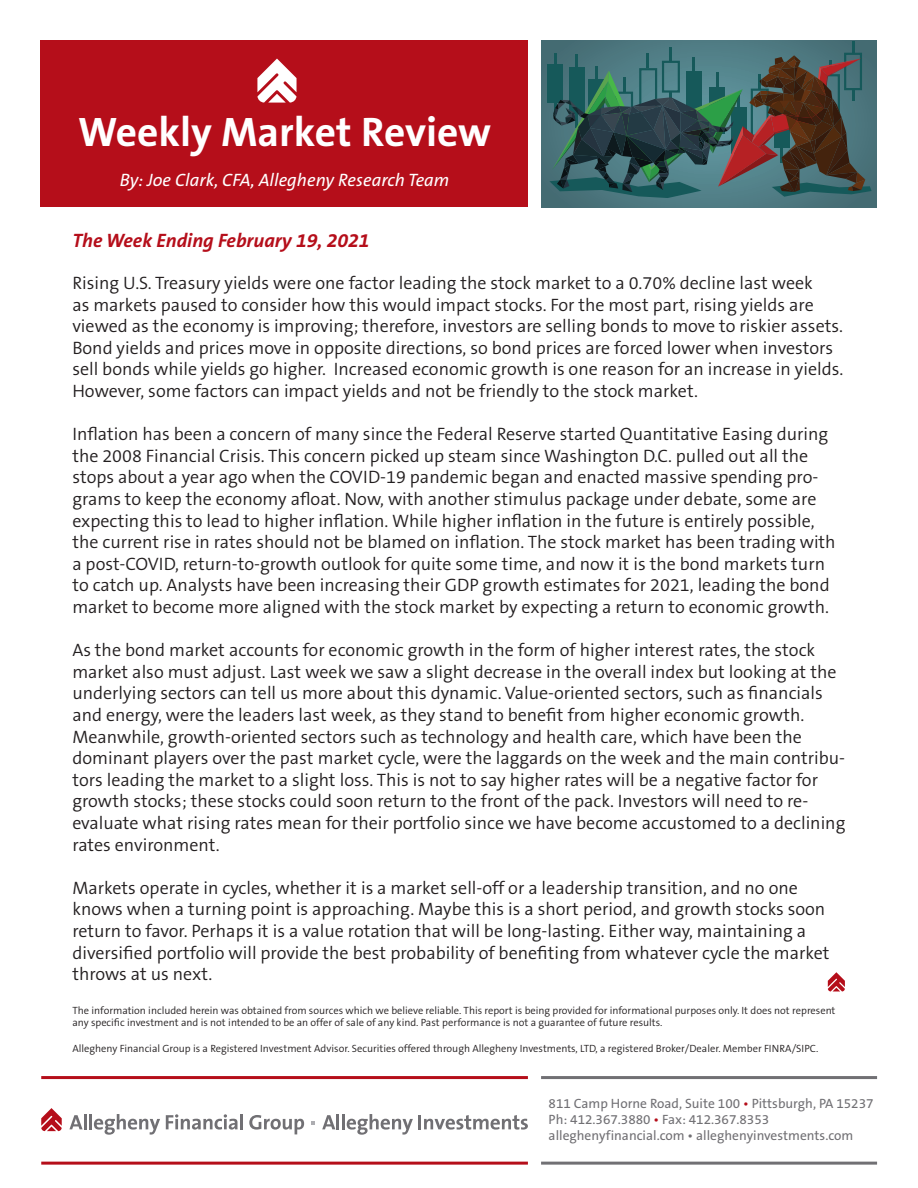
<style>
.page{position:relative;width:918px;height:1188px;background:#fff}
.page>*{position:absolute;margin:0;border:0;box-sizing:border-box;transform-origin:0 0}
.t1{font:700 41.4px "The Sans B7";color:#fff}
.t2{font:italic 700 19.5px "The Sans B7";color:#b50e1a}
.t3{font:300 18px/21.6px "The Sans B4";color:#231f20}
.t4{font:italic 18px "The Sans B5 Plain";color:#fff}
.t5{font:13.5px "The Sans B5 Plain";color:#717074}
.t6{font:300 10.5px/12.6px "The Sans B4";color:#231f20}
.s1{color:#b50e1a}
</style>
<div class="page">
<div style="left:541px;top:41px;width:336px;height:166px;background:linear-gradient(to right,#4c757d,#4b757d)"></div>
<div style="left:547px;top:64px;width:16px;height:39px;background:#16595a"></div>
<svg style="left:549px;top:42px;width:323px;height:156px;background:#425c5b"></svg>
<div style="left:40px;top:40px;width:488px;height:167px;background:#b50e1a"></div>
<svg style="left:257px;top:59px;width:40px;height:44px"></svg>
<hr style="left:41px;top:1076px;width:487px;height:3px;background:#b50e1a">
<hr style="left:41px;top:1162px;width:487px;height:3px;background:#b50e1a">
<hr style="left:541px;top:1076px;width:336px;height:3px;background:#717074">
<hr style="left:541px;top:1162px;width:336px;height:3px;background:#717074">
<svg style="left:828px;top:972px;width:17px;height:19px"></svg>
<svg style="left:69px;top:1115px;width:14px;height:14px"></svg>
<hr style="left:84px;top:1114px;width:3px;height:15px;background:#717074">
<hr style="left:89px;top:1114px;width:3px;height:15px;background:#717074">
<svg style="left:94px;top:1114px;width:66px;height:21px"></svg>
<svg style="left:166px;top:1114px;width:72px;height:16px"></svg>
<hr style="left:240px;top:1114px;width:3px;height:15px;background:#717074">
<svg style="left:249px;top:1115px;width:55px;height:19px"></svg>
<svg style="left:322px;top:1114px;width:17px;height:15px"></svg>
<hr style="left:342px;top:1114px;width:3px;height:15px;background:#717074">
<svg style="left:347px;top:1114px;width:66px;height:21px"></svg>
<svg style="left:419px;top:1115px;width:109px;height:15px"></svg>
<svg style="left:41px;top:1108px;width:21px;height:23px"></svg>
<svg style="left:312px;top:1121px;width:3px;height:4px"></svg>
<p class="t1" style="left:78px;top:110px;width:415px">Weekly Market Review</p>
<p class="t4" style="left:120px;top:170px;width:331px">By: Joe Clark, CFA, Allegheny Research Team</p>
<p class="t2" style="left:72px;top:230px;width:299px">The Week Ending February 19, 2021</p>
<p class="t3" style="left:72px;top:273px;width:773px">Rising U.S. Treasury yields were one factor leading the stock market to a 0.70% decline last week<br>as markets paused to consider how this would impact stocks. For the most part, rising yields are viewed as the economy is improving; therefore, investors are selling bonds to move to riskier assets.<br>Bond yields and prices move in opposite directions, so bond prices are forced lower when investors sell bonds while yields go higher. Increased economic growth is one reason for an increase in yields.<br>However, some factors can impact yields and not be friendly to the stock market.</p>
<p class="t3" style="left:72px;top:424px;width:765px">Inflation has been a concern of many since the Federal Reserve started Quantitative Easing during the 2008 Financial Crisis. This concern picked up steam since Washington D.C. pulled out all the stops about a year ago when the COVID-19 pandemic began and enacted massive spending pro&shy;grams to keep the economy afloat. Now, with another stimulus package under debate, some are expecting this to lead to higher inflation. While higher inflation in the future is entirely possible, the current rise in rates should not be blamed on inflation. The stock market has been trading with a post-COVID, return-to-growth outlook for quite some time, and now it is the bond markets turn to catch up. Analysts have been increasing their GDP growth estimates for 2021, leading the bond market to become more aligned with the stock market by expecting a return to economic growth.</p>
<p class="t3" style="left:72px;top:640px;width:775px">As the bond market accounts for economic growth in the form of higher interest rates, the stock market also must adjust. Last week we saw a slight decrease in the overall index but looking at the underlying sectors can tell us more about this dynamic. Value-oriented sectors, such as financials and energy, were the leaders last week, as they stand to benefit from higher economic growth.<br>Meanwhile, growth-oriented sectors such as technology and health care, which have been the dominant players over the past market cycle, were the laggards on the week and the main contribu&shy;tors leading the market to a slight loss. This is not to say higher rates will be a negative factor for growth stocks; these stocks could soon return to the front of the pack. Investors will need to re&shy;evaluate what rising rates mean for their portfolio since we have become accustomed to a declining rates environment.</p>
<p class="t3" style="left:72px;top:877px;width:759px">Markets operate in cycles, whether it is a market sell-off or a leadership transition, and no one knows when a turning point is approaching. Maybe this is a short period, and growth stocks soon return to favor. Perhaps it is a value rotation that will be long-lasting. Either way, maintaining a diversified portfolio will provide the best probability of benefiting from whatever cycle the market throws at us next.</p>
<p class="t6" style="left:72px;top:1004px;width:765px">The information included herein was obtained from sources which we believe reliable. This report is being provided for informational purposes only. It does not represent any specific investment and is not intended to be an offer of sale of any kind. Past performance is not a guarantee of future results.</p>
<p class="t6" style="left:72px;top:1042px;width:748px">Allegheny Financial Group is a Registered Investment Advisor. Securities offered through Allegheny Investments, LTD, a registered Broker/Dealer. Member FINRA/SIPC.</p>
<p class="t5" style="left:549px;top:1096px;width:326px">811 Camp Horne Road, Suite 100 <span class="s1">•</span> Pittsburgh, PA 15237</p>
<p class="t5" style="left:549px;top:1112px;width:222px">Ph: 412.367.3880 <span class="s1">•</span> Fax: 412.367.8353</p>
<p class="t5" style="left:549px;top:1129px;width:306px">alleghenyfinancial.com • alleghenyinvestments.com</p>
</div>
